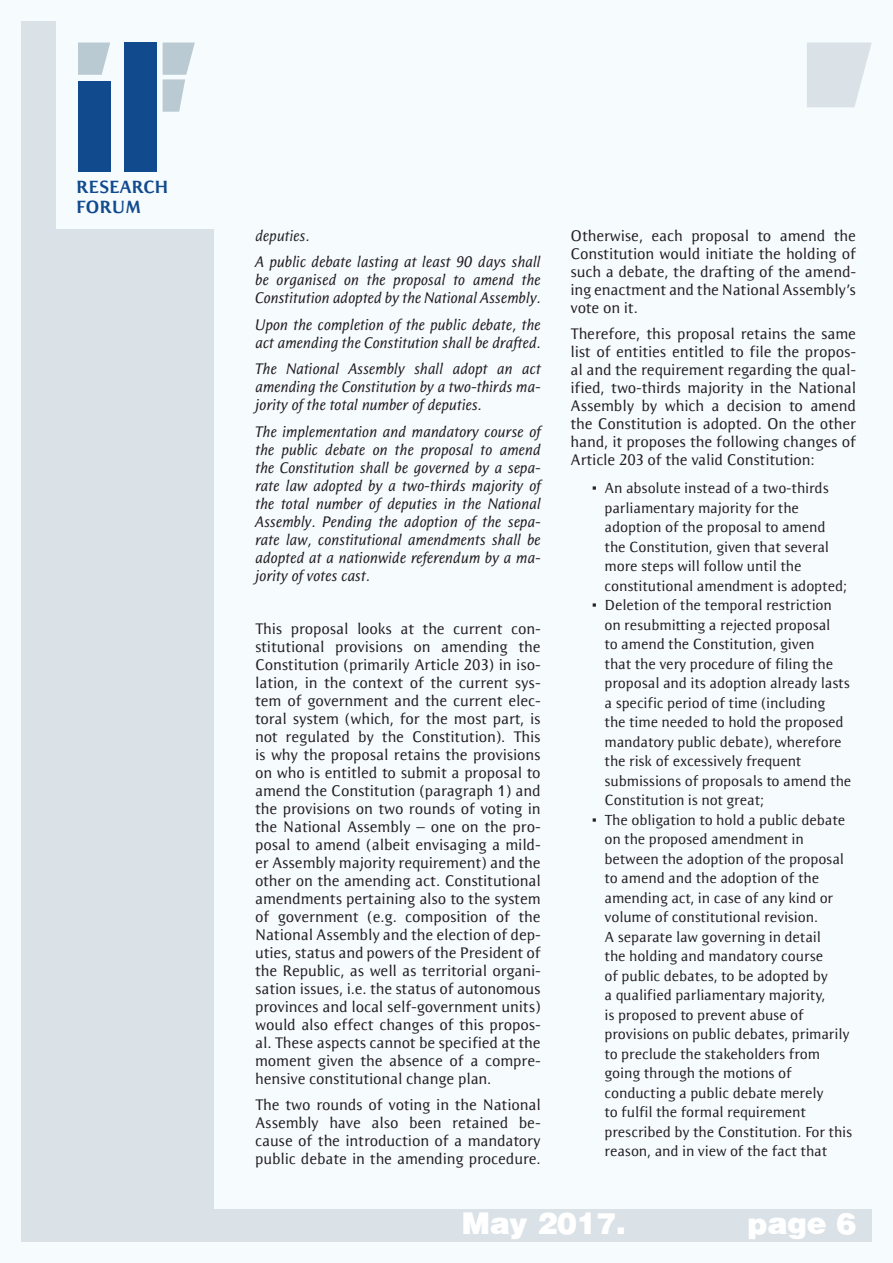
<style>
.page{position:relative;width:893px;height:1263px;background:#f6fbfe}
.page>*{position:absolute;margin:0;border:0;box-sizing:border-box;transform-origin:0 0}
.t1{font:900 30px "Helvetica";color:#fff}
.t2{font:700 18.15px/20.2px "Resavska BG Sans";color:#124a8e}
.t3{font:15.75px/18px "Resavska BG Sans";letter-spacing:-.01em;color:#231f20;text-align:justify}
.t4{font:italic 15.75px/18px "Resavska BG Sans";letter-spacing:-.01em;color:#231f20;text-align:justify}
.t5{font:italic 15.75px "Resavska BG Sans";letter-spacing:-.01em;color:#262626}
.t6{font:15px/19.5px "Resavska BG Sans";letter-spacing:-.01em;color:#231f20}
</style>
<div class="page">
<div style="left:21px;top:1209px;width:851px;height:32px;background:#dae2e7"></div>
<div style="left:21px;top:229px;width:193px;height:1013px;background:#dae2e7"></div>
<div style="left:21px;top:21px;width:34px;height:1221px;background:#dae2e7"></div>
<svg style="left:807px;top:43px;width:65px;height:64px;background:#dde5ea"></svg>
<div style="left:78px;top:81px;width:32px;height:91px;background:#124a8e"></div>
<div style="left:125px;top:43px;width:32px;height:129px;background:#124a8e"></div>
<svg style="left:78px;top:43px;width:32px;height:32px"></svg>
<svg style="left:163px;top:43px;width:32px;height:69px"></svg>
<p class="t2" style="left:76px;top:176px;width:94px">RESEARCH<br>FORUM</p>
<p class="t5" style="left:255px;top:226px;width:56px">deputies.</p>
<p class="t4" style="left:255px;top:253px;width:287px">A public debate lasting at least 90 days shall be organised on the proposal to amend the Constitution adopted by the National Assembly.</p>
<p class="t4" style="left:255px;top:315px;width:287px">Upon the completion of the public debate, the act amending the Constitution shall be drafted.</p>
<p class="t4" style="left:255px;top:360px;width:287px">The National Assembly shall adopt an act amending the Constitution by a two-thirds ma&shy;jority of the total number of deputies.</p>
<p class="t4" style="left:255px;top:422px;width:287px">The implementation and mandatory course of the public debate on the proposal to amend the Constitution shall be governed by a sepa&shy;rate law adopted by a two-thirds majority of the total number of deputies in the National Assembly. Pending the adoption of the sepa&shy;rate law, constitutional amendments shall be adopted at a nationwide referendum by a ma&shy;jority of votes cast.</p>
<p class="t3" style="left:255px;top:619px;width:287px">This proposal looks at the current con&shy;stitutional provisions on amending the Constitution (primarily Article 203) in iso&shy;lation, in the context of the current sys&shy;tem of government and the current elec&shy;toral system (which, for the most part, is not regulated by the Constitution). This is why the proposal retains the provisions on who is entitled to submit a proposal to amend the Constitution (paragraph 1) and the provisions on two rounds of voting in the National Assembly – one on the pro&shy;posal to amend (albeit envisaging a mild&shy;er Assembly majority requirement) and the other on the amending act. Constitutional amendments pertaining also to the system of government (e.g. composition of the National Assembly and the election of dep&shy;uties, status and powers of the President of the Republic, as well as territorial organi&shy;sation issues, i.e. the status of autonomous provinces and local self-government units) would also effect changes of this propos&shy;al. These aspects cannot be specified at the moment given the absence of a compre&shy;hensive constitutional change plan.</p>
<p class="t3" style="left:255px;top:1096px;width:287px">The two rounds of voting in the National Assembly have also been retained be&shy;cause of the introduction of a mandatory public debate in the amending procedure.</p>
<p class="t3" style="left:570px;top:226px;width:287px">Otherwise, each proposal to amend the Constitution would initiate the holding of such a debate, the drafting of the amend&shy;ing enactment and the National Assembly’s vote on it.</p>
<p class="t3" style="left:570px;top:325px;width:287px">Therefore, this proposal retains the same list of entities entitled to file the propos&shy;al and the requirement regarding the qual&shy;ified, two-thirds majority in the National Assembly by which a decision to amend the Constitution is adopted. On the other hand, it proposes the following changes of Article 203 of the valid Constitution:</p>
<p class="t6" style="left:604px;top:478px;width:244px;text-indent:-13px">• An absolute instead of a two-thirds parliamentary majority for the adoption of the proposal to amend the Constitution, given that several more steps will follow until the constitutional amendment is adopted;</p>
<p class="t6" style="left:604px;top:595px;width:248px;text-indent:-13px">• Deletion of the temporal restriction on resubmitting a rejected proposal<br>to amend the Constitution, given<br>that the very procedure of filing the proposal and its adoption already lasts a specific period of time (including<br>the time needed to hold the proposed mandatory public debate), wherefore the risk of excessively frequent submissions of proposals to amend the Constitution is not great;</p>
<p class="t6" style="left:604px;top:810px;width:249px;text-indent:-13px">• The obligation to hold a public debate on the proposed amendment in between the adoption of the proposal to amend and the adoption of the amending act, in case of any kind or volume of constitutional revision.<br>A separate law governing in detail<br>the holding and mandatory course<br>of public debates, to be adopted by<br>a qualified parliamentary majority,<br>is proposed to prevent abuse of provisions on public debates, primarily to preclude the stakeholders from going through the motions of conducting a public debate merely<br>to fulfil the formal requirement prescribed by the Constitution. For this reason, and in view of the fact that</p>
<h1 class="t1" style="left:462px;top:1204px;width:166px">May 2017.</h1>
<h1 class="t1" style="left:748px;top:1204px;width:110px">page 6</h1>
</div>
